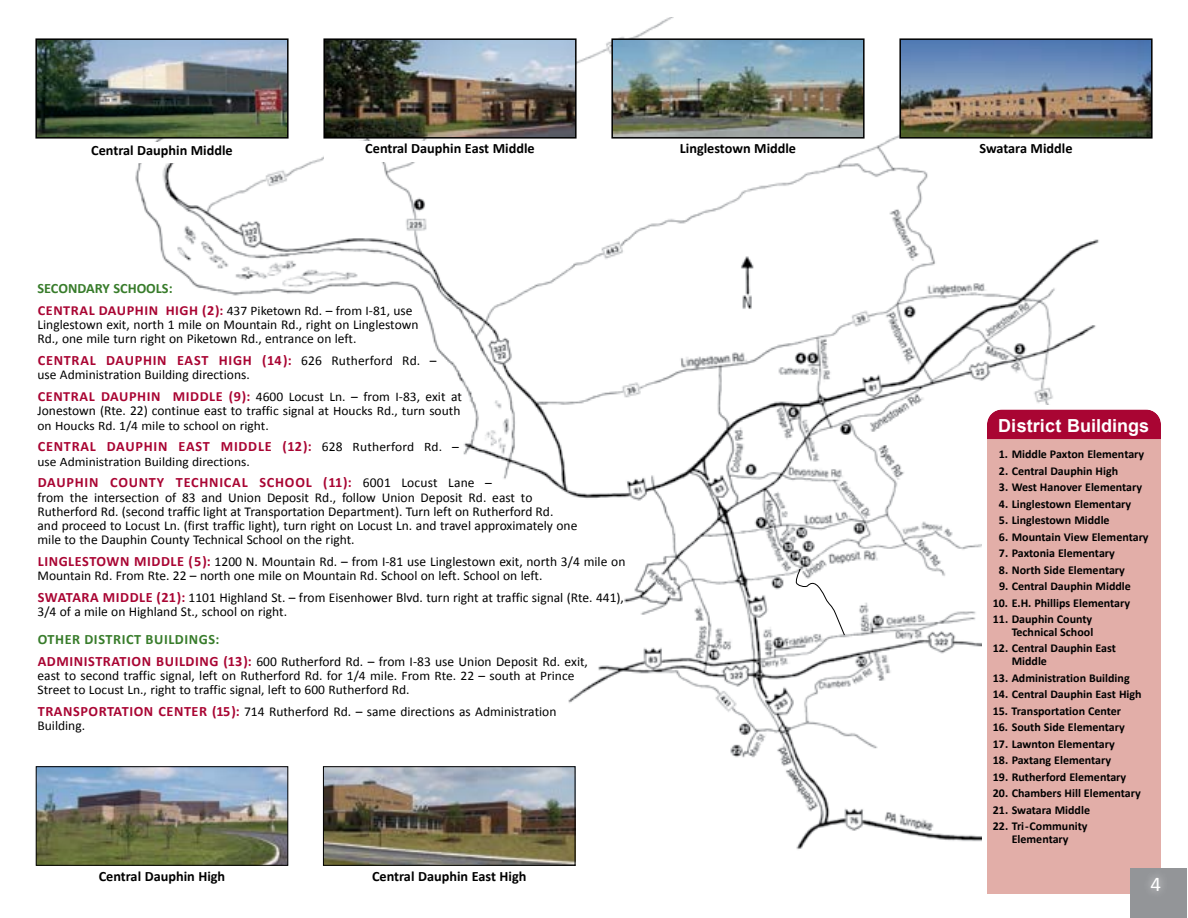
<style>
.page{position:relative;width:1188px;height:918px;background:#fff}
.page>*{position:absolute;margin:0;border:0;box-sizing:border-box;transform-origin:0 0}
.t1{font:21px "Calibri";color:#fff}
.t2{font:700 18px "Arial";color:#fff}
.t3{font:700 14.25px "Calibri";letter-spacing:.05em;color:#a90533}
.t4{font:700 14.25px "Calibri";color:#000}
.t5{font:700 14.25px "Calibri";letter-spacing:.04em;color:#387c2b}
.t6{font:700 14.25px "Calibri";color:#387c2b}
.t7{font:700 13.95px "Calibri";letter-spacing:.04em;color:#a90533}
.t8{font:700 13.8px "Calibri";letter-spacing:.04em;color:#a90533}
.t9{font:13.5px/14.2px "Calibri";color:#000}
.t10{font:13.05px "Calibri";color:#000}
.t11{font:12.9px/14.2px "Calibri";color:#000;scale:1.04 1}
.t12{font:700 12px/12.8px "Calibri";color:#000;text-align:right}
.t13{font:700 11.7px "Calibri";color:#000}
.s1{font-weight:400;font-size:13.05px;color:#000}
.s2{font-weight:400;font-size:13.2px;color:#000}
.s3{font-weight:400;font-size:13.5px;color:#000}
.s4{font-size:13.5px}
.s5{font-weight:400;font-size:12.9px;color:#000}
.s6{font-weight:700;font-size:14.25px;color:#a90533}
.s7{font-size:13.05px}
.s8{font-size:13.2px}
.s9{font-size:12px}
</style>
<div class="page">
<img style="left:135px;top:17px;width:964px;height:833px">
<svg style="left:796px;top:567px;width:49px;height:68px"></svg>
<div style="left:310px;top:756px;width:279px;height:111px;background:#fff"></div>
<img style="left:325px;top:768px;width:248px;height:96px">
<div style="left:323px;top:766px;width:252px;height:100px;border:1px solid #000"></div>
<div style="left:968px;top:396px;width:166px;height:490px;background:#fff"></div>
<div style="left:974px;top:424px;width:199px;height:472px;background:#fff;opacity:.75"></div>
<div style="left:974px;top:399px;width:200px;height:42px;background:#fff;opacity:.75"></div>
<img style="left:326px;top:41px;width:248px;height:95px">
<div style="left:323px;top:38px;width:254px;height:101px;border:2px solid #000"></div>
<img style="left:614px;top:41px;width:248px;height:95px">
<div style="left:611px;top:38px;width:254px;height:101px;border:2px solid #000"></div>
<img style="left:902px;top:41px;width:248px;height:95px">
<div style="left:899px;top:38px;width:254px;height:101px;border:2px solid #000"></div>
<div style="left:324px;top:141px;width:252px;height:21px;background:#fff"></div>
<img style="left:38px;top:41px;width:248px;height:95px">
<div style="left:35px;top:38px;width:254px;height:101px;border:2px solid #000"></div>
<div style="left:36px;top:142px;width:252px;height:21px;background:#fff"></div>
<div style="left:22px;top:756px;width:279px;height:111px;background:#fff"></div>
<img style="left:38px;top:768px;width:248px;height:96px">
<div style="left:36px;top:766px;width:252px;height:100px;border:1px solid #000"></div>
<div style="left:1130px;top:868px;width:57px;height:50px;background:#939598"></div>
<div style="left:1141px;top:869px;width:28px;height:31px;background:#fff;opacity:.75"></div>
<p class="t4" style="left:91px;top:141px;width:143px">Central Dauphin Middle</p>
<p class="t4" style="left:365px;top:140px;width:171px">Central Dauphin East Middle</p>
<p class="t4" style="left:680px;top:140px;width:118px">Linglestown Middle</p>
<p class="t4" style="left:979px;top:140px;width:95px">Swatara Middle</p>
<p class="t6" style="left:38px;top:279px;width:137px">SECONDARY SCHOOLS:</p>
<p class="t8" style="left:38px;top:302px;width:376px">CENTRAL DAUPHIN HIGH (2): <span class="s1">437 Piketown Rd. – from</span> <span class="s2">I-81,</span> <span class="s3">use</span></p>
<p class="t9" style="left:38px;top:317px;width:382px">Linglestown exit, north 1 mile on Mountain Rd., right on Linglestown<br>Rd., one mile turn right on Piketown Rd., entrance on left.</p>
<p class="t3" style="left:38px;top:351px;width:400px">CENTRAL DAUPHIN EAST HIGH (14): <span class="s3">626 Rutherford Rd. –</span></p>
<p class="t9" style="left:37px;top:367px;width:214px">use Administration Building directions.</p>
<p class="t7" style="left:38px;top:388px;width:426px">CENTRAL DAUPHIN MIDDLE (9): <span class="s2">4600 Locust Ln. – from I-83,</span> <span class="s3">exit at</span></p>
<p class="t11" style="left:38px;top:403px;width:408px"><span class="s4">Jonestown (Rte. 22) continue east to</span> traffic signal at Houcks Rd., turn south on Houcks Rd. 1/4 mile to school on right.</p>
<p class="t3" style="left:38px;top:438px;width:423px">CENTRAL DAUPHIN EAST MIDDLE (12): <span class="s3">628</span> <span class="s5">Rutherford Rd. –</span></p>
<p class="t11" style="left:38px;top:454px;width:206px">use Administration Building directions.</p>
<p class="t3" style="left:38px;top:474px;width:456px">DAUPHIN COUNTY TECHNICAL SCHOOL (11): <span class="s3">6001 Locust Lane</span> <span class="s5">–</span></p>
<p class="t9" style="left:38px;top:489px;width:541px">from the intersection of 83 and Union Deposit Rd., follow Union Deposit Rd. east to Rutherford Rd. (second traffic light at Transportation Department). Turn left on Rutherford Rd. and proceed to Locust Ln. (first traffic light), turn right on Locust Ln. and travel approximately one mile to the Dauphin County Technical School on the right.</p>
<p class="t9" style="left:37px;top:554px;width:589px"><span class="s6">LINGLESTOWN MIDDLE (5):</span> 1200 N. Mountain Rd. – from I-81 use Linglestown exit, north 3/4 mile on<br>Mountain Rd. From Rte. 22 – north one mile on Mountain Rd. School on left. School on left.</p>
<p class="t9" style="left:38px;top:590px;width:588px"><span class="s6">SWATARA MIDDLE (21):</span> 1101 Highland St. – from Eisenhower Blvd. turn right at traffic signal (Rte. 441),<br>3/4 of a mile on Highland St., school on right.</p>
<p class="t5" style="left:38px;top:630px;width:183px">OTHER DISTRICT BUILDINGS:</p>
<p class="t9" style="left:37px;top:654px;width:552px"><span class="s6">ADMINISTRATION BUILDING (13):</span> 600 Rutherford Rd. – from I-83 use Union Deposit Rd. exit, east to second traffic signal, left on Rutherford Rd. for <span class="s7">1/4 mile. From Rte. 22 – south at Prince</span></p>
<p class="t10" style="left:38px;top:682px;width:374px">Street to Locust Ln., right to traffic signal, <span class="s8">left to 600 Rutherford Rd.</span></p>
<p class="t9" style="left:37px;top:704px;width:520px"><span class="s6">TRANSPORTATION CENTER (15):</span> 714 Rutherford Rd. – same directions as Administration<br>Building.</p>
<p class="t4" style="left:99px;top:867px;width:128px">Central Dauphin High</p>
<p class="t4" style="left:372px;top:867px;width:156px">Central Dauphin East High</p>
<h2 class="t2" style="left:998px;top:414px;width:152px">District Buildings</h2>
<p class="t12" style="left:999px;top:447px;width:147px">1. Middle Paxton Elementary</p>
<p class="t12" style="left:999px;top:464px;width:121px">2. Central Dauphin High</p>
<p class="t12" style="left:999px;top:480px;width:145px">3. West Hanover Elementary</p>
<p class="t12" style="left:999px;top:497px;width:134px">4. Linglestown Elementary</p>
<p class="t12" style="left:999px;top:513px;width:112px">5. Linglestown Middle</p>
<p class="t12" style="left:999px;top:530px;width:151px">6. Mountain View Elementary</p>
<p class="t12" style="left:999px;top:546px;width:117px">7. Paxtonia Elementary</p>
<p class="t12" style="left:999px;top:563px;width:128px">8. North Side Elementary</p>
<p class="t13" style="left:999px;top:579px;width:133px"><span class="s9">9.</span> Central Dauphin Middle</p>
<p class="t12" style="left:993px;top:596px;width:139px">10. E.H. Phillips Elementary</p>
<p class="t12" style="left:993px;top:612px;width:102px">11. Dauphin County<br>Technical School</p>
<p class="t12" style="left:1012px;top:642px;width:106px;text-align:left;text-indent:-19px">12. Central Dauphin East<br>Middle</p>
<p class="t12" style="left:993px;top:671px;width:138px">13. Administration Building</p>
<p class="t13" style="left:993px;top:687px;width:150px"><span class="s9">14.</span> Central Dauphin East High</p>
<p class="t12" style="left:993px;top:704px;width:130px">15. Transportation Center</p>
<p class="t12" style="left:993px;top:720px;width:134px">16. South Side Elementary</p>
<p class="t12" style="left:993px;top:737px;width:123px">17. Lawnton Elementary</p>
<p class="t12" style="left:993px;top:753px;width:120px">18. Paxtang Elementary</p>
<p class="t12" style="left:993px;top:770px;width:135px">19. Rutherford Elementary</p>
<p class="t12" style="left:993px;top:786px;width:150px">20. Chambers Hill Elementary</p>
<p class="t12" style="left:993px;top:803px;width:99px">21. Swatara Middle</p>
<p class="t12" style="left:993px;top:819px;width:96px;text-align:center">22. Tri-Community<br>Elementary</p>
<h1 class="t1" style="left:1150px;top:871px;width:12px">4</h1>
</div>
